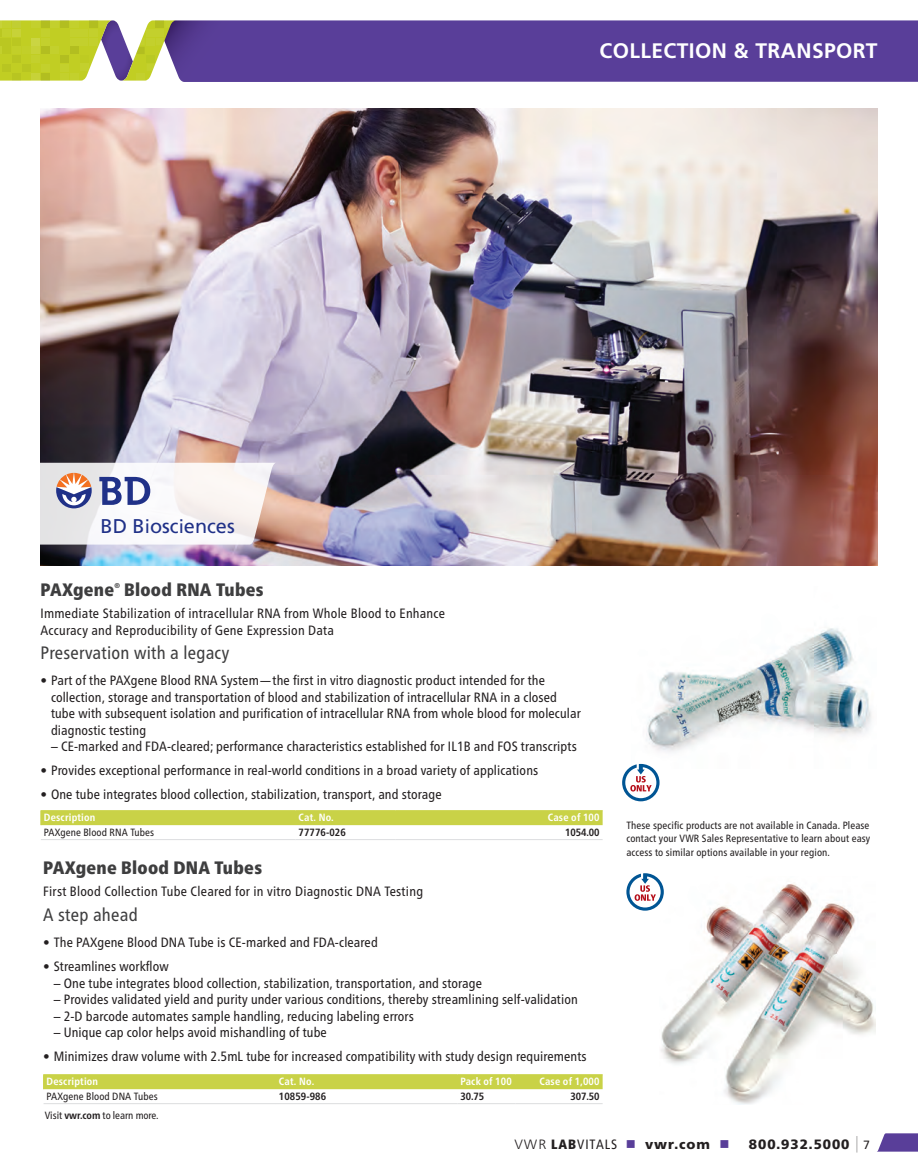
<style>
.page{position:relative;width:918px;height:1175px;background:#fff}
.page>*{position:absolute;margin:0;border:0;box-sizing:border-box;transform-origin:0 0}
.section_header_left{font:700 21px "Frutiger LT Std";letter-spacing:.02em;color:#fff}
.t1{font:19.95px "Frutiger";color:#203188}
.Product_Name{font:900 condensed 18px "Frutiger Neue LTW1 G";letter-spacing:.015em;color:#3e3e3f}
.Product_Subhead{font:condensed 18px "Frutiger Neue LTW1 G";letter-spacing:.015em;color:#3e3e3f}
.Product_Name-2{font:condensed 13.5px/16.5px "Frutiger Neue LTW1 G";letter-spacing:.01em;color:#231f20}
.t2{font:900 13.5px "Frutiger Neue LTW1 G";letter-spacing:.07em;color:#231f20}
.Table_Text{font:condensed 10.5px/13.5px "Frutiger Neue LTW1 G";letter-spacing:.01em;color:#231f20;text-align:justify}
.Table_Header{font:700 condensed 10.5px "Frutiger Neue LTW1 G";letter-spacing:.02em;color:#fff}
.table_footnote{font:condensed 10.5px "Frutiger Neue LTW1 G";letter-spacing:-.005em;color:#231f20}
.Table_Text-2{font:700 condensed 10.5px "Frutiger Neue LTW1 G";letter-spacing:.01em;color:#231f20}
.Table_Price{font:700 condensed 10.5px "Frutiger Neue LTW1 G";letter-spacing:-.005em;color:#231f20}
.Product_Name-3{font:900 condensed 7.05px "Frutiger LT Std";color:#3e3e3f}
.s1{font-size:18.9px}
.s2{font-weight:700}
.s3{font-weight:300}
.s4{font-stretch:condensed}
.s5{font-weight:400;font-stretch:condensed}
.s6{color:#593e99}
.s7{font-weight:200;font-stretch:condensed;font-size:16.5px}
.s8{font-weight:400;font-size:12px}
</style>
<div class="page">
<svg style="left:877px;top:1133px;width:41px;height:18px"></svg>
<div style="left:176px;top:20px;width:742px;height:62px;background:#593e99"></div>
<svg style="left:0;top:20px;width:176px;height:61px"></svg>
<div style="left:60px;top:20px;width:9px;height:8px;background:#b2be20"></div>
<div style="left:89px;top:20px;width:8px;height:8px;background:#b2be20"></div>
<div style="left:156px;top:20px;width:8px;height:8px;background:#b2be20"></div>
<div style="left:51px;top:20px;width:8px;height:8px;background:#c3d02d"></div>
<div style="left:80px;top:55px;width:8px;height:7px;background:#becb22"></div>
<div style="left:147px;top:55px;width:8px;height:7px;background:#b9c922"></div>
<div style="left:41px;top:65px;width:8px;height:7px;background:#c3d02d"></div>
<div style="left:60px;top:73px;width:9px;height:8px;background:#c3d02d"></div>
<div style="left:70px;top:73px;width:8px;height:7px;background:#c3d02d"></div>
<div style="left:137px;top:73px;width:8px;height:8px;background:#c3d02d"></div>
<div style="left:51px;top:47px;width:8px;height:7px;background:#c3d02d"></div>
<div style="left:41px;top:20px;width:8px;height:8px;background:#b2be20"></div>
<div style="left:41px;top:73px;width:8px;height:8px;background:#b2be20"></div>
<div style="left:41px;top:29px;width:8px;height:8px;background:#c3d02d"></div>
<div style="left:70px;top:29px;width:8px;height:8px;background:#c3d02d"></div>
<div style="left:80px;top:29px;width:8px;height:8px;background:#c3d02d"></div>
<div style="left:146px;top:29px;width:8px;height:8px;background:#c3d02d"></div>
<div style="left:89px;top:29px;width:8px;height:8px;background:#c3d02d"></div>
<div style="left:156px;top:29px;width:8px;height:8px;background:#c3d02d"></div>
<img style="left:40px;top:108px;width:838px;height:457px">
<img style="left:640px;top:628px;width:232px;height:136px">
<img style="left:661px;top:884px;width:214px;height:220px">
<hr style="left:41px;top:839px;width:255px;height:1px;background:#dcdddf">
<hr style="left:296px;top:839px;width:99px;height:1px;background:#dcdddf">
<hr style="left:395px;top:839px;width:208px;height:1px;background:#dcdddf">
<div style="left:40px;top:811px;width:563px;height:14px;background:#c9d247"></div>
<hr style="left:40px;top:810px;width:256px;height:1px;background:#c9d247">
<hr style="left:296px;top:810px;width:99px;height:1px;background:#c9d247">
<hr style="left:395px;top:810px;width:208px;height:1px;background:#c9d247">
<hr style="left:44px;top:1103px;width:232px;height:1px;background:#dcdddf">
<hr style="left:276px;top:1103px;width:181px;height:1px;background:#dcdddf">
<hr style="left:457px;top:1103px;width:59px;height:1px;background:#dcdddf">
<hr style="left:516px;top:1103px;width:87px;height:1px;background:#dcdddf">
<div style="left:43px;top:1075px;width:560px;height:14px;background:#c9d247"></div>
<hr style="left:43px;top:1074px;width:233px;height:1px;background:#c9d247">
<hr style="left:276px;top:1074px;width:181px;height:1px;background:#c9d247">
<hr style="left:457px;top:1074px;width:59px;height:1px;background:#c9d247">
<hr style="left:516px;top:1074px;width:87px;height:1px;background:#c9d247">
<svg style="left:40px;top:463px;width:236px;height:81px"></svg>
<svg style="left:622px;top:764px;width:38px;height:37px"></svg>
<svg style="left:626px;top:873px;width:38px;height:37px"></svg>
<p class="t1" style="left:101px;top:514px;width:136px">BD B<span class="s1">i</span>osc<span class="s1">i</span>ences</p>
<p class="section_header_left" style="left:600px;top:38px;width:279px">COLLECTION &amp; TRANSPORT</p>
<p class="Product_Name" style="left:40px;top:579px;width:75px">PAXgene</p>
<p class="Product_Name-3" style="left:114px;top:581px;width:7px">®</p>
<p class="Product_Name" style="left:124px;top:579px;width:141px">Blood RNA Tubes</p>
<p class="Product_Name-2" style="left:40px;top:605px;width:406px">Immediate Stabilization of intracellular RNA from Whole Blood to Enhance<br>Accuracy and Reproducibility of Gene Expression Data</p>
<p class="Product_Subhead" style="left:40px;top:642px;width:190px">Preservation with a legacy</p>
<p class="Product_Name-2" style="left:51px;top:672px;width:531px;text-indent:-10px">• Part of the PAXgene Blood RNA System—the first in vitro diagnostic product intended for the collection, storage and transportation of blood and stabilization of intracellular RNA in a closed tube with subsequent isolation and purification of intracellular RNA from whole blood for molecular diagnostic testing</p>
<p class="Product_Name-2" style="left:51px;top:738px;width:527px">– CE-marked and FDA-cleared; performance characteristics established for IL1B and FOS transcripts</p>
<p class="Product_Name-2" style="left:40px;top:762px;width:499px">• Provides exceptional performance in real-world conditions in a broad variety of applications</p>
<p class="Product_Name-2" style="left:40px;top:786px;width:403px">• One tube integrates blood collection, stabilization, transport, and storage</p>
<p class="Table_Header" style="left:44px;top:811px;width:53px">Description</p>
<p class="Table_Header" style="left:299px;top:811px;width:37px">Cat. No.</p>
<p class="Table_Header" style="left:548px;top:811px;width:53px">Case of 100</p>
<p class="Table_Text" style="left:44px;top:825px;width:112px">PAXgene Blood RNA Tubes</p>
<p class="Table_Text-2" style="left:299px;top:826px;width:49px">77776-026</p>
<p class="Table_Price" style="left:565px;top:826px;width:36px">1054.00</p>
<p class="Product_Name" style="left:43px;top:857px;width:220px">PAXgene Blood DNA Tubes</p>
<p class="Product_Name-2" style="left:43px;top:883px;width:381px">First Blood Collection Tube Cleared for in vitro Diagnostic DNA Testing</p>
<p class="Product_Subhead" style="left:43px;top:904px;width:96px">A step ahead</p>
<p class="Product_Name-2" style="left:43px;top:934px;width:336px">• The PAXgene Blood DNA Tube is CE-marked and FDA-cleared</p>
<p class="Product_Name-2" style="left:43px;top:958px;width:127px">• Streamlines workflow</p>
<p class="Product_Name-2" style="left:54px;top:974px;width:430px">– One tube integrates blood collection, stabilization, transportation, and storage</p>
<p class="Product_Name-2" style="left:54px;top:991px;width:526px">– Provides validated yield and purity under various conditions, thereby streamlining self-validation</p>
<p class="Product_Name-2" style="left:54px;top:1007px;width:362px">– 2-D barcode automates sample handling, reducing labeling errors</p>
<p class="Product_Name-2" style="left:54px;top:1024px;width:275px">– Unique cap color helps avoid mishandling of tube</p>
<p class="Product_Name-2" style="left:43px;top:1048px;width:545px">• Minimizes draw volume with 2.5mL tube for increased compatibility with study design requirements</p>
<p class="Table_Header" style="left:47px;top:1075px;width:53px">Description</p>
<p class="Table_Header" style="left:279px;top:1075px;width:37px">Cat. No.</p>
<p class="Table_Header" style="left:460px;top:1075px;width:53px">Pack of 100</p>
<p class="Table_Header" style="left:539px;top:1075px;width:62px">Case of 1,000</p>
<p class="Table_Text" style="left:47px;top:1089px;width:113px">PAXgene Blood DNA Tubes</p>
<p class="Table_Text-2" style="left:279px;top:1090px;width:49px">10859-986</p>
<p class="Table_Price" style="left:460px;top:1090px;width:25px">30.75</p>
<p class="Table_Price" style="left:570px;top:1090px;width:31px">307.50</p>
<p class="table_footnote" style="left:45px;top:1108px;width:115px">Visit <span class="s2">vwr.com</span> to learn more.</p>
<p class="Table_Text" style="left:626px;top:818px;width:245px">These specific products are not available in Canada. Please contact your VWR Sales Representative to learn about easy access to similar options available in your region.</p>
<p class="t2" style="left:514px;top:1136px;width:217px"><span class="s3">VWR</span> <span class="s4">LAB</span><span class="s5">VITALS</span> <span class="s6">■</span> vwr.com <span class="s6">■</span></p>
<p class="t2" style="left:749px;top:1136px;width:123px">800.932.5000 <span class="s7">|</span> <span class="s8">7</span></p>
</div>
